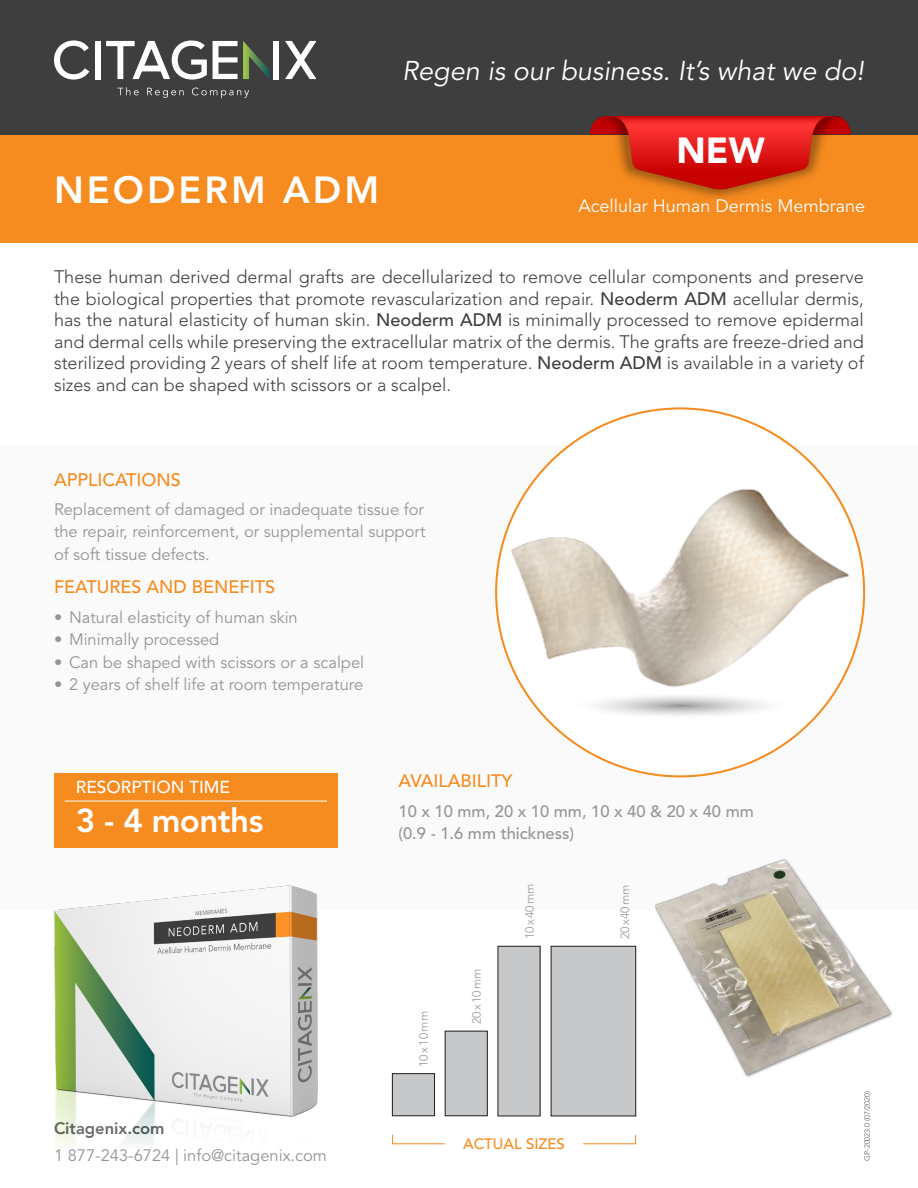
<style>
.page{position:relative;width:918px;height:1188px;background:#fff}
.page>*{position:absolute;margin:0;border:0;box-sizing:border-box;transform-origin:0 0}
.Texte3_-_Gris_petit{font:800 37.5px "Avenir LT Std";letter-spacing:.08em;color:#fff}
.Texte1_-Noir{font:900 36px "Avenir LT Std";color:#fff}
.t1{font:800 33px "Avenir LT Std";letter-spacing:-.015em;color:#fff}
.t2{font:italic 27px "Avenir LT Std";color:#fff}
.Texte1_-Noir-2{font:300 18px/21.6px "Avenir LT Std";color:#3e3e3f;text-align:justify}
.Titre_2{font:500 18px "Avenir LT Std";color:#f68b1f}
.t3{font:18px "Avenir LT Std";color:#fff}
.t4{font:500 17.25px "Avenir LT Std";color:#fff}
.Texte2_-_Puces{font:16.5px/22.5px "Avenir LT Std";color:#939698;text-align:justify}
.Texte2_-Gris{font:500 16.5px "Avenir LT Std";color:#939698}
.t5{font:800 16.5px "Avenir LT Std";color:#57585a}
.Titre_2-2{font:500 15px "Avenir LT Std";color:#f68b1f}
.Texte3_-_Gris_petit-2{font:300 12px "Avenir LT Std";letter-spacing:.06em;color:#939698}
.Texte3_-_Gris_petit-3{font:300 12px "Avenir LT Std";color:#939698}
.t6{font:300 7.5px "Avenir LT Std";color:#57585a}
.s1{font-weight:500}
</style>
<div class="page">
<div style="left:0;top:445px;width:918px;height:464px;background:#fafafa"></div>
<div style="left:0;top:0;width:918px;height:135px;background:#3e3e3f"></div>
<div style="left:0;top:135px;width:918px;height:108px;background:#f68b1f"></div>
<img style="left:53px;top:886px;width:265px;height:261px">
<div style="left:496px;top:408px;width:368px;height:368px;background:#fff;border-radius:50%"></div>
<img style="left:510px;top:419px;width:341px;height:341px">
<div style="left:392px;top:1074px;width:43px;height:42px;background:#c7c8ca"></div>
<div style="left:392px;top:1073px;width:43px;height:43px;border:1px solid #231f20"></div>
<div style="left:445px;top:1031px;width:42px;height:85px;background:#c7c8ca"></div>
<div style="left:445px;top:1031px;width:42px;height:85px;border:1px solid #231f20"></div>
<div style="left:498px;top:946px;width:42px;height:170px;background:#c7c8ca"></div>
<div style="left:551px;top:946px;width:85px;height:170px;background:#c7c8ca"></div>
<div style="left:551px;top:946px;width:85px;height:170px;border:1px solid #231f20"></div>
<svg style="left:565px;top:690px;width:230px;height:31px"></svg>
<svg style="left:392px;top:1134px;width:53px;height:11px"></svg>
<svg style="left:583px;top:1134px;width:53px;height:11px"></svg>
<img style="left:656px;top:859px;width:237px;height:218px">
<svg style="left:117px;top:87px;width:22px;height:8px"></svg>
<svg style="left:147px;top:88px;width:37px;height:10px"></svg>
<svg style="left:192px;top:88px;width:57px;height:10px"></svg>
<svg style="left:54px;top:40px;width:35px;height:40px"></svg>
<div style="left:95px;top:41px;width:5px;height:38px;background:#fff"></div>
<div style="left:274px;top:41px;width:5px;height:38px;background:#fff"></div>
<svg style="left:106px;top:40px;width:101px;height:40px"></svg>
<svg style="left:285px;top:41px;width:31px;height:38px"></svg>
<svg style="left:213px;top:41px;width:57px;height:38px"></svg>
<div style="left:54px;top:774px;width:284px;height:74px;background:#f68b1f"></div>
<hr style="left:65px;top:801px;width:262px;height:1px;background:#fff">
<img style="left:590px;top:116px;width:261px;height:83px">
<h3 class="t2" style="left:402px;top:55px;width:463px">Regen is our business. It’s what we do!</h3>
<p class="Texte3_-_Gris_petit" style="left:54px;top:168px;width:327px">NEODERM ADM</p>
<p class="Texte1_-Noir" style="left:677px;top:128px;width:90px">NEW</p>
<p class="t3" style="left:578px;top:196px;width:288px">Acellular Human Dermis Membrane</p>
<p class="Texte1_-Noir-2" style="left:54px;top:266px;width:811px">These human derived dermal grafts are decellularized to remove cellular components and preserve the biological properties that promote revascularization and repair. <span class="s1">Neoderm ADM</span> acellular dermis, has the natural elasticity of human skin. <span class="s1">Neoderm ADM</span> is minimally processed to remove epidermal and dermal cells while preserving the extracellular matrix of the dermis. The grafts are freeze-dried and sterilized providing 2 years of shelf life at room temperature. <span class="s1">Neoderm ADM</span> is available in a variety of sizes and can be shaped with scissors or a scalpel.</p>
<p class="Titre_2" style="left:54px;top:469px;width:128px">APPLICATIONS</p>
<p class="Texte2_-_Puces" style="left:54px;top:498px;width:373px">Replacement of damaged or inadequate tissue for the repair, reinforcement, or supplemental support of soft tissue defects.</p>
<p class="Titre_2" style="left:54px;top:577px;width:223px">FEATURES AND BENEFITS</p>
<p class="Texte2_-_Puces" style="left:54px;top:606px;width:245px">• Natural elasticity of human skin</p>
<p class="Texte2_-_Puces" style="left:54px;top:629px;width:167px">• Minimally processed</p>
<p class="Texte2_-_Puces" style="left:54px;top:651px;width:312px">• Can be shaped with scissors or a scalpel</p>
<p class="Texte2_-_Puces" style="left:54px;top:674px;width:311px">• 2 years of shelf life at room temperature</p>
<p class="t4" style="left:76px;top:777px;width:156px">RESORPTION TIME</p>
<p class="t1" style="left:76px;top:801px;width:189px">3 - 4 months</p>
<p class="t5" style="left:54px;top:1119px;width:112px">Citagenix.com</p>
<p class="Texte2_-_Puces" style="left:54px;top:1145px;width:275px">1 877-243-6724 | info@citagenix.com</p>
<p class="Titre_2" style="left:399px;top:771px;width:116px">AVAILABILITY</p>
<p class="Texte2_-Gris" style="left:399px;top:801px;width:357px">10 x 10 mm, 20 x 10 mm, 10 x 40 &amp; 20 x 40 mm</p>
<p class="Texte2_-Gris" style="left:399px;top:824px;width:177px">(0.9 - 1.6 mm thickness)</p>
<p class="Texte3_-_Gris_petit-2" style="left:417px;top:1067px;width:57px;rotate:-90deg">10x10mm</p>
<p class="Texte3_-_Gris_petit-2" style="left:470px;top:1024px;width:57px;rotate:-90deg">20x10mm</p>
<p class="Texte3_-_Gris_petit-2" style="left:523px;top:939px;width:57px;rotate:-90deg">10x40mm</p>
<p class="Texte3_-_Gris_petit-3" style="left:618px;top:939px;width:56px;rotate:-90deg">20x40mm</p>
<p class="Titre_2-2" style="left:463px;top:1135px;width:103px">ACTUAL SIZES</p>
<p class="t6" style="left:863px;top:1161px;width:72px;rotate:-90deg">GP-20023.0 (07/2020)</p>
</div>
